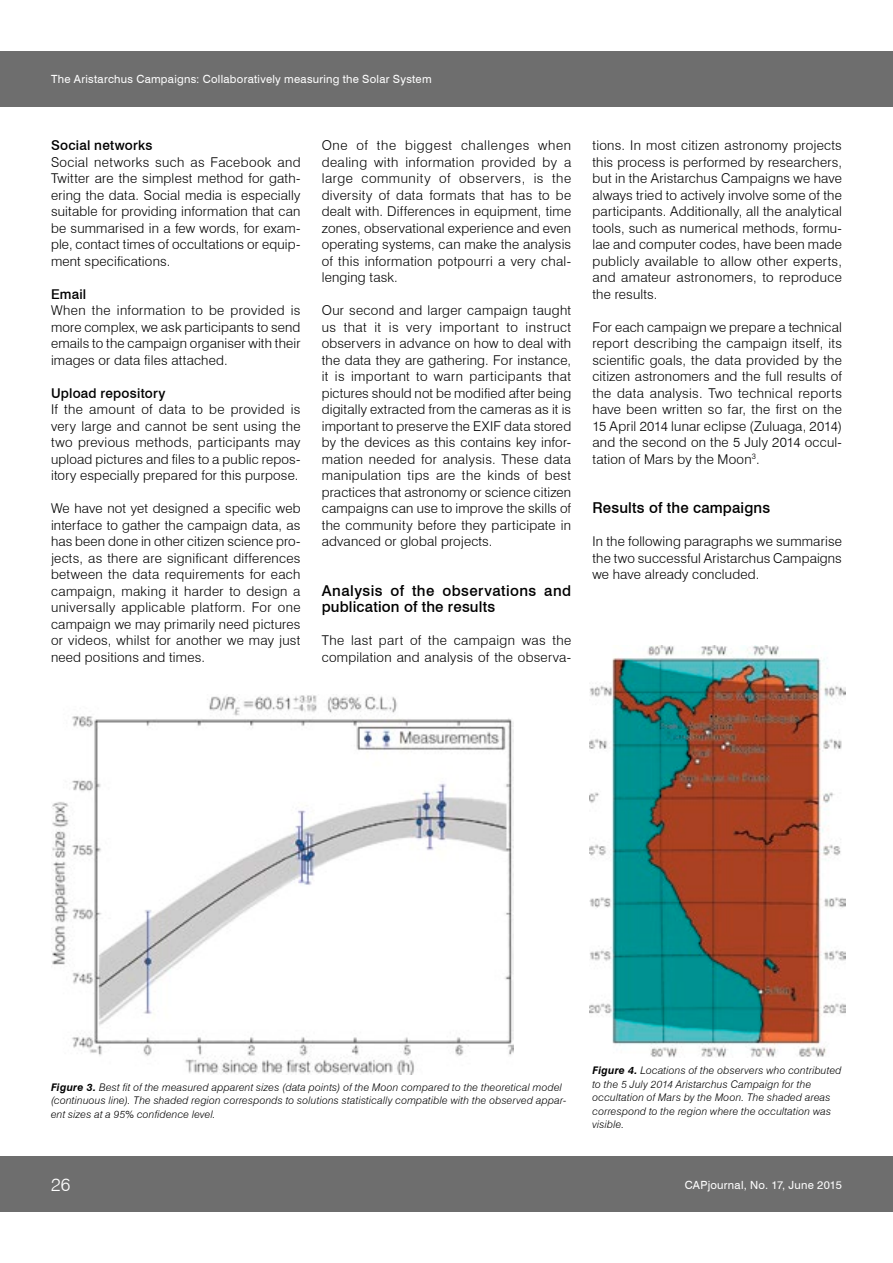
<style>
.page{position:relative;width:893px;height:1263px;background:#fff}
.page>*{position:absolute;margin:0;border:0;box-sizing:border-box;transform-origin:0 0}
.t1{font:300 18px "Swiss 721 BT";color:#fff}
.BODY_TEXT_s721LtBT-l{font:500 15px/16.5px "Swiss 721 BT";letter-spacing:.015em;color:#000}
.BODY_TEXT_s721LtBT-l-2{font:300 13.5px/16.5px "Swiss 721 BT";letter-spacing:.015em;color:#000;text-align:justify}
.BODY_TEXT_Sub-TITLES{font:500 13.5px "Swiss 721 BT";letter-spacing:.015em;color:#000}
.t2{font:11.25px "Swiss 721 BT";letter-spacing:.025em;color:#fff}
.t3{font:italic 300 10.5px/13.5px "Swiss 721 BT";letter-spacing:.02em;color:#000}
.s1{font-weight:700}
</style>
<div class="page">
<div style="left:0;top:1157px;width:893px;height:55px;background:#6e6e6e"></div>
<div style="left:0;top:51px;width:893px;height:55px;background:#6e6e6e"></div>
<img style="left:52px;top:695px;width:461px;height:379px">
<img style="left:589px;top:645px;width:256px;height:413px">
<p class="t2" style="left:51px;top:72px;width:382px">The Aristarchus Campaigns: Collaboratively measuring the Solar System</p>
<p class="BODY_TEXT_Sub-TITLES" style="left:51px;top:137px;width:103px">Social networks</p>
<p class="BODY_TEXT_s721LtBT-l-2" style="left:51px;top:153px;width:251px">Social networks such as Facebook and Twitter are the simplest method for gath&shy;ering the data. Social media is especially suitable for providing information that can be summarised in a few words, for exam&shy;ple, contact times of occultations or equip&shy;ment specifications.</p>
<p class="BODY_TEXT_Sub-TITLES" style="left:51px;top:286px;width:37px">Email</p>
<p class="BODY_TEXT_s721LtBT-l-2" style="left:51px;top:302px;width:251px">When the information to be provided is more complex, we ask participants to send emails to the campaign organiser with their images or data files attached.</p>
<p class="BODY_TEXT_Sub-TITLES" style="left:51px;top:385px;width:116px">Upload repository</p>
<p class="BODY_TEXT_s721LtBT-l-2" style="left:51px;top:401px;width:251px">If the amount of data to be provided is very large and cannot be sent using the two previous methods, participants may upload pictures and files to a public repos&shy;itory especially prepared for this purpose.</p>
<p class="BODY_TEXT_s721LtBT-l-2" style="left:51px;top:500px;width:251px">We have not yet designed a specific web interface to gather the campaign data, as has been done in other citizen science pro&shy;jects, as there are significant differences between the data requirements for each campaign, making it harder to design a universally applicable platform. For one campaign we may primarily need pictures or videos, whilst for another we may just need positions and times.</p>
<p class="BODY_TEXT_s721LtBT-l-2" style="left:322px;top:137px;width:251px">One of the biggest challenges when dealing with information provided by a large community of observers, is the diversity of data formats that has to be dealt with. Differences in equipment, time zones, observational experience and even operating systems, can make the analysis of this information potpourri a very chal&shy;lenging task.</p>
<p class="BODY_TEXT_s721LtBT-l-2" style="left:322px;top:302px;width:251px">Our second and larger campaign taught us that it is very important to instruct observers in advance on how to deal with the data they are gathering. For instance, it is important to warn participants that pictures should not be modified after being digitally extracted from the cameras as it is important to preserve the EXIF data stored by the devices as this contains key infor&shy;mation needed for analysis. These data manipulation tips are the kinds of best practices that astronomy or science citizen campaigns can use to improve the skills of the community before they participate in advanced or global projects.</p>
<p class="BODY_TEXT_s721LtBT-l" style="left:322px;top:582px;width:251px">Analysis of the observations and publication of the results</p>
<p class="BODY_TEXT_s721LtBT-l-2" style="left:322px;top:632px;width:251px">The last part of the campaign was the compilation and analysis of the observa-</p>
<p class="BODY_TEXT_s721LtBT-l-2" style="left:592px;top:137px;width:251px">tions. In most citizen astronomy projects this process is performed by researchers, but in the Aristarchus Campaigns we have always tried to actively involve some of the participants. Additionally, all the analytical tools, such as numerical methods, formu&shy;lae and computer codes, have been made publicly available to allow other experts, and amateur astronomers, to reproduce the results.</p>
<p class="BODY_TEXT_s721LtBT-l-2" style="left:592px;top:318px;width:251px">For each campaign we prepare a technical report describing the campaign itself, its scientific goals, the data provided by the citizen astronomers and the full results of the data analysis. Two technical reports have been written so far, the first on the 15 April 2014 lunar eclipse (Zuluaga, 2014) and the second on the 5 July 2014 occul&shy;tation of Mars by the Moon<sup>3</sup>.</p>
<p class="BODY_TEXT_s721LtBT-l" style="left:592px;top:499px;width:179px">Results of the campaigns</p>
<p class="BODY_TEXT_s721LtBT-l-2" style="left:592px;top:533px;width:251px">In the following paragraphs we summarise the two successful Aristarchus Campaigns we have already concluded.</p>
<p class="t3" style="left:51px;top:1080px;width:517px"><span class="s1">Figure 3.</span> Best fit of the measured apparent sizes (data points) of the Moon compared to the theoretical model (continuous line). The shaded region corresponds to solutions statistically compatible with the observed appar&shy;ent sizes at a 95% confidence level.</p>
<p class="t1" style="left:51px;top:1174px;width:21px">26</p>
<p class="t3" style="left:592px;top:1063px;width:251px"><span class="s1">Figure 4.</span> Locations of the observers who contributed to the 5 July 2014 Aristarchus Campaign for the occultation of Mars by the Moon. The shaded areas correspond to the region where the occultation was visible.</p>
<p class="t2" style="left:685px;top:1178px;width:159px">CAPjournal, No. 17, June 2015</p>
</div>
